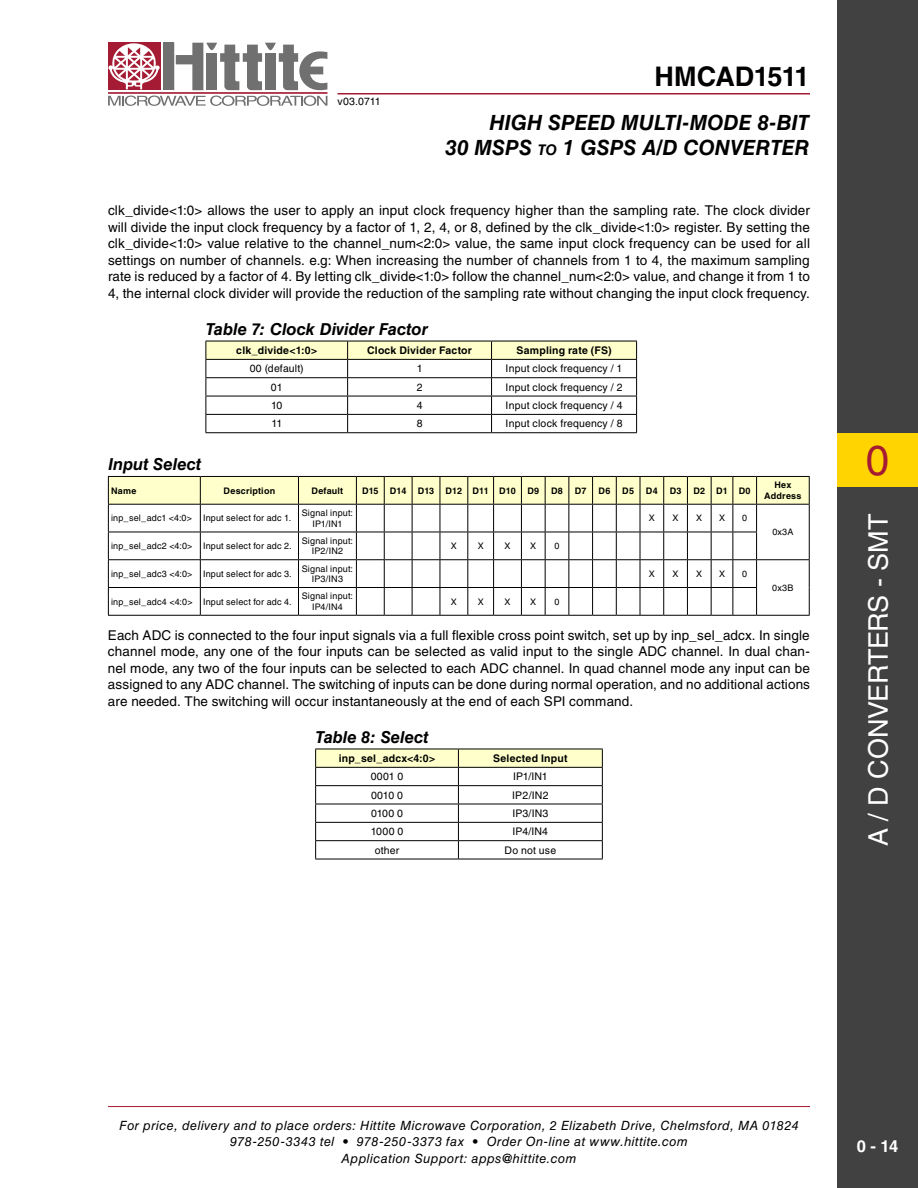
<style>
.page{position:relative;width:918px;height:1188px;background:#fff}
.page>*{position:absolute;margin:0;border:0;box-sizing:border-box;transform-origin:0 0}
.t1{font:42px "Helvetica LT Std";color:#a41b33}
.t2{font:27px "Helvetica LT Std";letter-spacing:-.015em;color:#fff}
.t3{font:700 27px "Helvetica LT Std";letter-spacing:-.02em;color:#000}
.t4{font:italic 700 21px/25.2px "Helvetica LT Std";color:#000;text-align:right}
.t5{font:italic 700 16.5px "Helvetica LT Std";color:#000}
.t6{font:700 16.5px "Helvetica LT Std";color:#fff}
.t7{font:13.5px/16.5px "Helvetica LT Std";letter-spacing:.01em;color:#000;text-align:justify}
.t8{font:italic 12.75px/16.5px "Helvetica LT Std";letter-spacing:.035em;color:#000;text-align:center}
.t9{font:10.5px "Helvetica LT Std";letter-spacing:.015em;color:#000}
.t10{font:700 10.5px "Helvetica LT Std";letter-spacing:.015em;color:#000}
.t11{font:9px/10.5px "Helvetica LT Std";letter-spacing:.02em;color:#000;text-align:center}
.t12{font:700 9px/10.5px "Helvetica LT Std";letter-spacing:.02em;color:#000;text-align:center}
.t13{font:700 9px "Helvetica LT Std";color:#000}
.s1{font-size:14.7px}
</style>
<div class="page">
<hr style="left:108px;top:1106px;width:702px;height:1px;background:#a41b33">
<div style="left:837px;top:0;width:81px;height:1188px;background:#414141"></div>
<div style="left:837px;top:433px;width:81px;height:54px;background:#ffd400"></div>
<div style="left:163px;top:43px;width:11px;height:47px;background:#707071"></div>
<div style="left:108px;top:43px;width:52px;height:47px;background:#a41b33"></div>
<hr style="left:108px;top:92px;width:219px;height:2px;background:#a41b33">
<svg style="left:176px;top:43px;width:151px;height:47px"></svg>
<svg style="left:108px;top:96px;width:219px;height:10px"></svg>
<svg style="left:108px;top:43px;width:52px;height:46px"></svg>
<hr style="left:338px;top:93px;width:472px;height:1px;background:#a41b33">
<svg style="left:206px;top:341px;width:431px;height:91px"></svg>
<hr style="left:206px;top:432px;width:142px;height:1px;background:#000">
<hr style="left:348px;top:432px;width:144px;height:1px;background:#000">
<hr style="left:492px;top:432px;width:145px;height:1px;background:#000">
<svg style="left:108px;top:476px;width:702px;height:140px"></svg>
<svg style="left:315px;top:749px;width:288px;height:110px"></svg>
<hr style="left:315px;top:859px;width:143px;height:1px;background:#000">
<hr style="left:458px;top:859px;width:145px;height:1px;background:#000">
<p class="t9" style="left:338px;top:95px;width:44px">v03.0711</p>
<h2 class="t3" style="left:655px;top:60px;width:157px">HMCAD1511</h2>
<h3 class="t4" style="left:445px;top:109px;width:366px">High Speed Multi-Mode 8-Bit<br>30 MSPS <span class="s1">to</span> 1 GSPS A/D Converter</h3>
<p class="t7" style="left:108px;top:202px;width:704px">clk_divide&lt;1:0&gt; allows the user to apply an input clock frequency higher than the sampling rate. The clock divider will divide the input clock frequency by a factor of 1, 2, 4, or 8, defined by the clk_divide&lt;1:0&gt; register. By setting the clk_divide&lt;1:0&gt; value relative to the channel_num&lt;2:0&gt; value, the same input clock frequency can be used for all settings on number of channels. e.g: When increasing the number of channels from 1 to 4, the maximum sampling rate is reduced by a factor of 4. By letting clk_divide&lt;1:0&gt; follow the channel_num&lt;2:0&gt; value, and change it from 1 to 4, the internal clock divider will provide the reduction of the sampling rate without changing the input clock frequency.</p>
<p class="t5" style="left:206px;top:319px;width:224px">Table 7: Clock Divider Factor</p>
<p class="t10" style="left:236px;top:344px;width:82px">clk_divide&lt;1:0&gt;</p>
<p class="t10" style="left:367px;top:344px;width:106px">Clock Divider Factor</p>
<p class="t10" style="left:517px;top:344px;width:97px">Sampling rate (FS)</p>
<p class="t9" style="left:250px;top:363px;width:55px">00 (default)</p>
<p class="t9" style="left:417px;top:363px;width:7px">1</p>
<p class="t9" style="left:506px;top:363px;width:118px">Input clock frequency / 1</p>
<p class="t9" style="left:271px;top:381px;width:13px">01</p>
<p class="t9" style="left:417px;top:381px;width:7px">2</p>
<p class="t9" style="left:506px;top:381px;width:118px">Input clock frequency / 2</p>
<p class="t9" style="left:271px;top:399px;width:13px">10</p>
<p class="t9" style="left:417px;top:399px;width:7px">4</p>
<p class="t9" style="left:506px;top:399px;width:118px">Input clock frequency / 4</p>
<p class="t9" style="left:271px;top:418px;width:12px">11</p>
<p class="t9" style="left:417px;top:418px;width:7px">8</p>
<p class="t9" style="left:506px;top:418px;width:118px">Input clock frequency / 8</p>
<p class="t5" style="left:108px;top:455px;width:95px">Input Select</p>
<p class="t12" style="left:111px;top:485px;width:27px">Name</p>
<p class="t12" style="left:224px;top:485px;width:53px">Description</p>
<p class="t12" style="left:312px;top:485px;width:33px">Default</p>
<p class="t12" style="left:362px;top:485px;width:18px">D15</p>
<p class="t12" style="left:390px;top:485px;width:18px">D14</p>
<p class="t12" style="left:418px;top:485px;width:18px">D13</p>
<p class="t13" style="left:446px;top:485px;width:72px">D12 D11 D10</p>
<p class="t12" style="left:527px;top:485px;width:13px">D9</p>
<p class="t12" style="left:551px;top:485px;width:13px">D8</p>
<p class="t12" style="left:575px;top:485px;width:13px">D7</p>
<p class="t12" style="left:599px;top:485px;width:13px">D6</p>
<p class="t12" style="left:622px;top:485px;width:13px">D5</p>
<p class="t12" style="left:646px;top:485px;width:13px">D4</p>
<p class="t12" style="left:670px;top:485px;width:13px">D3</p>
<p class="t12" style="left:693px;top:485px;width:59px">D2 D1 D0</p>
<p class="t12" style="left:764px;top:480px;width:39px">Hex<br>Address</p>
<p class="t11" style="left:111px;top:513px;width:182px">inp_sel_adc1 &lt;4:0&gt; Input select for adc 1.</p>
<p class="t11" style="left:302px;top:508px;width:53px">Signal input:<br>IP1/IN1</p>
<p class="t11" style="left:649px;top:513px;width:8px">X</p>
<p class="t11" style="left:673px;top:513px;width:8px">X</p>
<p class="t11" style="left:696px;top:513px;width:8px">X</p>
<p class="t11" style="left:719px;top:513px;width:8px">X</p>
<p class="t11" style="left:742px;top:513px;width:7px">0</p>
<p class="t11" style="left:772px;top:527px;width:23px">0x3A</p>
<p class="t11" style="left:111px;top:541px;width:182px">inp_sel_adc2 &lt;4:0&gt; Input select for adc 2.</p>
<p class="t11" style="left:302px;top:535px;width:53px">Signal input:<br>IP2/IN2</p>
<p class="t11" style="left:451px;top:541px;width:8px">X</p>
<p class="t11" style="left:478px;top:541px;width:8px">X</p>
<p class="t11" style="left:505px;top:541px;width:8px">X</p>
<p class="t11" style="left:530px;top:541px;width:8px">X</p>
<p class="t11" style="left:555px;top:541px;width:7px">0</p>
<p class="t11" style="left:111px;top:568px;width:182px">inp_sel_adc3 &lt;4:0&gt; Input select for adc 3.</p>
<p class="t11" style="left:302px;top:563px;width:53px">Signal input:<br>IP3/IN3</p>
<p class="t11" style="left:649px;top:568px;width:8px">X</p>
<p class="t11" style="left:673px;top:568px;width:8px">X</p>
<p class="t11" style="left:696px;top:568px;width:8px">X</p>
<p class="t11" style="left:719px;top:568px;width:8px">X</p>
<p class="t11" style="left:742px;top:568px;width:7px">0</p>
<p class="t11" style="left:772px;top:582px;width:23px">0x3B</p>
<p class="t11" style="left:111px;top:596px;width:182px">inp_sel_adc4 &lt;4:0&gt; Input select for adc 4.</p>
<p class="t11" style="left:302px;top:591px;width:53px">Signal input:<br>IP4/IN4</p>
<p class="t11" style="left:451px;top:596px;width:8px">X</p>
<p class="t11" style="left:478px;top:596px;width:8px">X</p>
<p class="t11" style="left:505px;top:596px;width:8px">X</p>
<p class="t11" style="left:530px;top:596px;width:8px">X</p>
<p class="t11" style="left:555px;top:596px;width:7px">0</p>
<p class="t7" style="left:108px;top:627px;width:704px">Each ADC is connected to the four input signals via a full flexible cross point switch, set up by inp_sel_adcx. In single channel mode, any one of the four inputs can be selected as valid input to the single ADC channel. In dual chan&shy;nel mode, any two of the four inputs can be selected to each ADC channel. In quad channel mode any input can be assigned to any ADC channel. The switching of inputs can be done during normal operation, and no additional actions are needed. The switching will occur instantaneously at the end of each SPI command.</p>
<p class="t5" style="left:316px;top:727px;width:115px">Table 8: Select</p>
<p class="t10" style="left:339px;top:752px;width:98px">inp_sel_adcx&lt;4:0&gt;</p>
<p class="t10" style="left:493px;top:752px;width:76px">Selected Input</p>
<p class="t9" style="left:371px;top:770px;width:34px">0001 0</p>
<p class="t9" style="left:513px;top:770px;width:36px">IP1/IN1</p>
<p class="t9" style="left:371px;top:789px;width:34px">0010 0</p>
<p class="t9" style="left:512px;top:789px;width:38px">IP2/IN2</p>
<p class="t9" style="left:371px;top:807px;width:34px">0100 0</p>
<p class="t9" style="left:512px;top:807px;width:38px">IP3/IN3</p>
<p class="t9" style="left:371px;top:826px;width:34px">1000 0</p>
<p class="t9" style="left:513px;top:826px;width:37px">IP4/IN4</p>
<p class="t9" style="left:375px;top:844px;width:26px">other</p>
<p class="t9" style="left:505px;top:844px;width:53px">Do not use</p>
<h1 class="t1" style="left:866px;top:436px;width:25px">0</h1>
<h2 class="t2" style="left:863px;top:846px;width:333px;rotate:-90deg">A / D Converters - SMT</h2>
<p class="t8" style="left:119px;top:1117px;width:681px">For price, delivery and to place orders: Hittite Microwave Corporation, 2 Elizabeth Drive, Chelmsford, MA 01824<br>978-250-3343 tel • 978-250-3373 fax • Order On-line at www.hittite.com<br>Application Support: apps@hittite.com</p>
<p class="t6" style="left:857px;top:1136px;width:43px">0 - 14</p>
</div>
